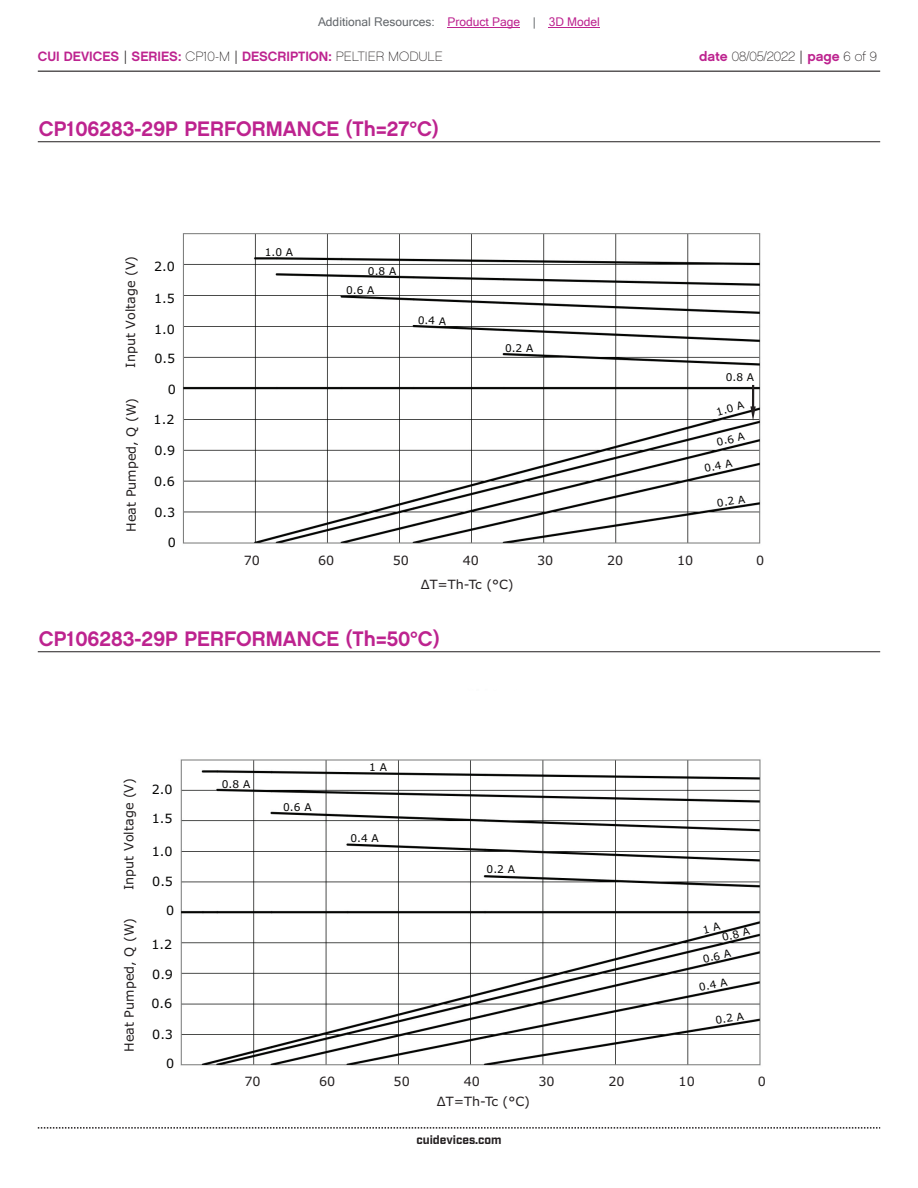
<style>
.page{position:relative;width:918px;height:1188px;background:#fff}
.page>*{position:absolute;margin:0;border:0;box-sizing:border-box;transform-origin:0 0}
.t1{font:21px "Chalet New York Nineteen Sixty";color:#bd238f}
.t2{font:13.5px "Chalet New York Nineteen Sixty";color:#bd238f}
.t3{font:13.5px "Chalet Paris Nineteen Sixty";letter-spacing:-.005em;color:#231f20}
.t4{font:12.75px "Verdana";color:#231f20}
.t5{font:12.75px "Verdana";color:#050504}
.t6{font:12px "Microsoft Sans Serif";color:#63676b}
.t7{font:700 12px "Industry";color:#231f20}
.t8{font:10.65px "Verdana";color:#050504}
.s1{color:#bd238f}
.s2{font-family:"Industry";color:#231f20}
.s3{font-family:"Chalet Paris Nineteen Sixty";color:#231f20}
.s4{font-family:"Chalet New York Nineteen Sixty";color:#bd238f}
.s5{font-family:"Industry"}
</style>
<div class="page">
<hr style="left:38px;top:71px;width:842px;height:1px;background:#231f20">
<svg style="left:38px;top:1127px;width:842px;height:2px"></svg>
<hr style="left:38px;top:141px;width:842px;height:1px;background:#231f20">
<img style="left:180px;top:759px;width:581px;height:307px">
<hr style="left:38px;top:651px;width:842px;height:1px;background:#231f20">
<img style="left:182px;top:233px;width:579px;height:311px">
<svg style="left:750px;top:385px;width:6px;height:36px"></svg>
<hr style="left:448px;top:27px;width:72px;height:1px;background:#bd238f">
<hr style="left:549px;top:27px;width:51px;height:1px;background:#bd238f">
<svg style="left:703px;top:922px;width:18px;height:11px"></svg>
<p class="t6" style="left:318px;top:15px;width:283px">Additional Resources: <span class="s1">Product Page</span> | <span class="s1">3D Model</span></p>
<p class="t2" style="left:38px;top:47px;width:407px">CUI DEVICES <span class="s2">|</span> SERIES: <span class="s3">CP10-M</span> <span class="s2">|</span> DESCRIPTION: <span class="s3">PELTIER MODULE</span></p>
<p class="t3" style="left:699px;top:48px;width:179px"><span class="s4">date</span> 08/05/2022 <span class="s5">|</span> <span class="s4">page</span> 6 of 9</p>
<h1 class="t1" style="left:39px;top:115px;width:401px">CP106283-29P PERFORMANCE (Th=27°C)</h1>
<p class="t4" style="left:122px;top:368px;width:113px;rotate:-90deg">Input Voltage (V)</p>
<p class="t4" style="left:122px;top:532px;width:135px;rotate:-90deg">Heat Pumped, Q (W)</p>
<p class="t5" style="left:154px;top:258px;width:22px">2.0</p>
<p class="t5" style="left:154px;top:290px;width:22px">1.5</p>
<p class="t5" style="left:154px;top:320px;width:22px">1.0</p>
<p class="t5" style="left:154px;top:350px;width:22px">0.5</p>
<p class="t5" style="left:168px;top:380px;width:10px">0</p>
<p class="t5" style="left:154px;top:410px;width:22px">1.2</p>
<p class="t5" style="left:154px;top:442px;width:22px">0.9</p>
<p class="t5" style="left:154px;top:473px;width:22px">0.6</p>
<p class="t5" style="left:154px;top:504px;width:22px">0.3</p>
<p class="t5" style="left:168px;top:534px;width:10px">0</p>
<p class="t8" style="left:265px;top:245px;width:30px">1.0 A</p>
<p class="t8" style="left:368px;top:263px;width:30px">0.8 A</p>
<p class="t8" style="left:346px;top:283px;width:30px">0.6 A</p>
<p class="t8" style="left:418px;top:313px;width:30px;rotate:2deg">0.4 A</p>
<p class="t8" style="left:505px;top:341px;width:30px">0.2 A</p>
<p class="t8" style="left:726px;top:370px;width:30px">0.8 A</p>
<p class="t8" style="left:715px;top:405px;width:30px;rotate:-16deg">1.0 A</p>
<p class="t8" style="left:715px;top:435px;width:30px;rotate:-12deg">0.6 A</p>
<p class="t8" style="left:703px;top:461px;width:30px;rotate:-11deg">0.4 A</p>
<p class="t8" style="left:716px;top:496px;width:30px;rotate:-9deg">0.2 A</p>
<p class="t4" style="left:244px;top:551px;width:18px">70</p>
<p class="t4" style="left:318px;top:551px;width:18px">60</p>
<p class="t4" style="left:393px;top:551px;width:18px">50</p>
<p class="t4" style="left:463px;top:551px;width:18px">40</p>
<p class="t4" style="left:537px;top:551px;width:18px">30</p>
<p class="t4" style="left:607px;top:551px;width:18px">20</p>
<p class="t4" style="left:677px;top:551px;width:18px">10</p>
<p class="t4" style="left:756px;top:551px;width:10px">0</p>
<p class="t4" style="left:421px;top:576px;width:94px">ΔT=Th-Tc (°C)</p>
<h1 class="t1" style="left:39px;top:625px;width:402px">CP106283-29P PERFORMANCE (Th=50°C)</h1>
<p class="t4" style="left:120px;top:890px;width:113px;rotate:-90deg">Input Voltage (V)</p>
<p class="t4" style="left:120px;top:1052px;width:135px;rotate:-90deg">Heat Pumped, Q (W)</p>
<p class="t5" style="left:152px;top:781px;width:22px">2.0</p>
<p class="t5" style="left:152px;top:809px;width:22px">1.5</p>
<p class="t5" style="left:152px;top:843px;width:22px">1.0</p>
<p class="t5" style="left:152px;top:873px;width:22px">0.5</p>
<p class="t5" style="left:166px;top:901px;width:10px">0</p>
<p class="t5" style="left:151px;top:935px;width:22px">1.2</p>
<p class="t5" style="left:152px;top:965px;width:22px">0.9</p>
<p class="t5" style="left:151px;top:995px;width:22px">0.6</p>
<p class="t5" style="left:152px;top:1026px;width:22px">0.3</p>
<p class="t5" style="left:166px;top:1055px;width:10px">0</p>
<p class="t8" style="left:222px;top:777px;width:30px">0.8 A</p>
<p class="t8" style="left:283px;top:800px;width:30px">0.6 A</p>
<p class="t8" style="left:369px;top:760px;width:19px">1 A</p>
<p class="t8" style="left:351px;top:831px;width:30px">0.4 A</p>
<p class="t8" style="left:487px;top:862px;width:30px">0.2 A</p>
<p class="t8" style="left:720px;top:931px;width:30px;rotate:-14deg">0.8 A</p>
<p class="t8" style="left:698px;top:980px;width:30px;rotate:-11deg">0.4 A</p>
<p class="t8" style="left:715px;top:1013px;width:30px;rotate:-9deg">0.2 A</p>
<p class="t8" style="left:701px;top:952px;width:30px;rotate:-12deg">0.6 A</p>
<p class="t4" style="left:244px;top:1073px;width:18px">70</p>
<p class="t4" style="left:319px;top:1073px;width:18px">60</p>
<p class="t4" style="left:394px;top:1073px;width:18px">50</p>
<p class="t4" style="left:464px;top:1073px;width:18px">40</p>
<p class="t4" style="left:538px;top:1073px;width:18px">30</p>
<p class="t4" style="left:608px;top:1073px;width:18px">20</p>
<p class="t4" style="left:679px;top:1073px;width:18px">10</p>
<p class="t4" style="left:758px;top:1073px;width:10px">0</p>
<p class="t4" style="left:437px;top:1093px;width:95px">ΔT=Th-Tc (°C)</p>
<p class="t7" style="left:416px;top:1132px;width:87px">cuidevices.com</p>
</div>
